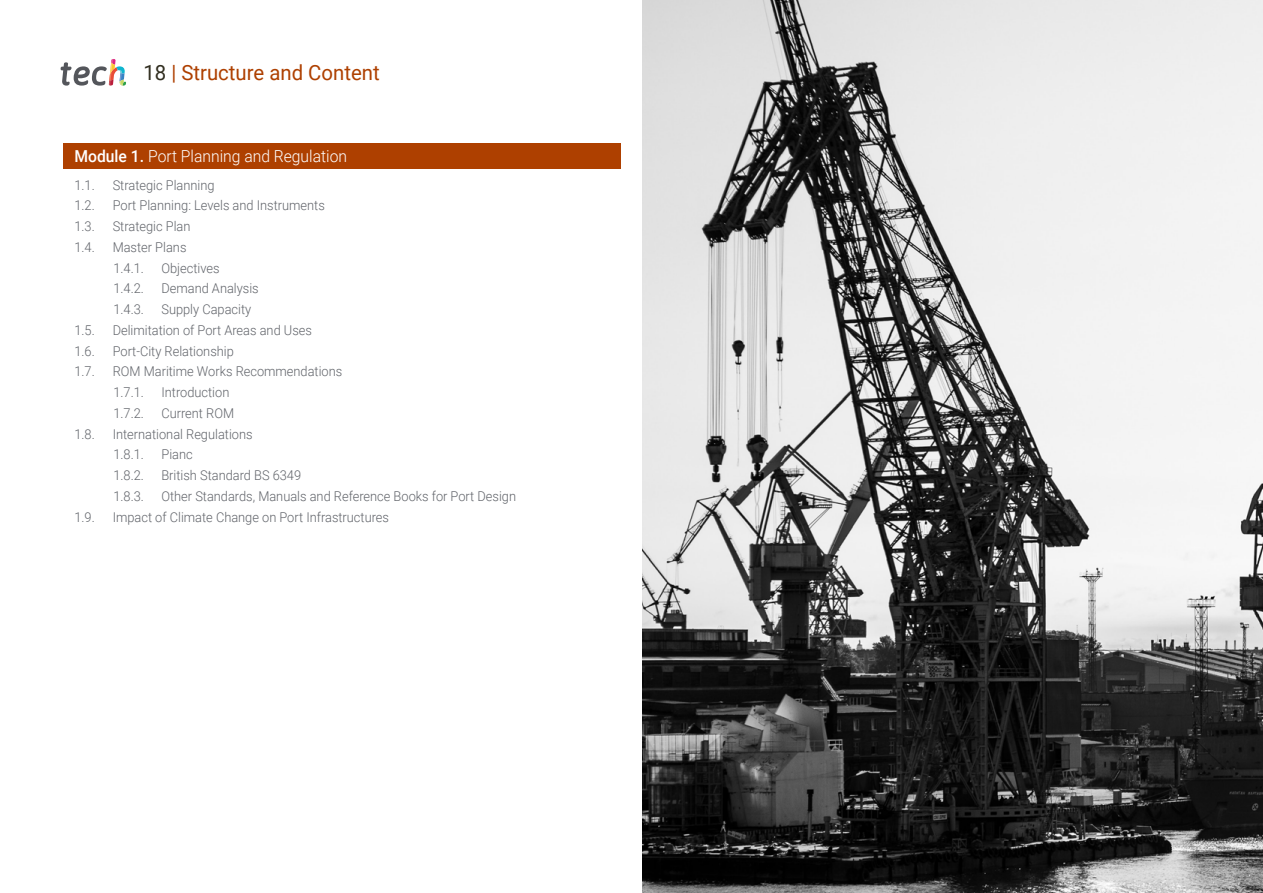
<style>
.page{position:relative;width:1263px;height:893px;background:#fff}
.page>*{position:absolute;margin:0;border:0;box-sizing:border-box;transform-origin:0 0}
.t1{font:21px "Roboto";color:#ae4000}
.t2{font:300 16.5px "Roboto";color:#fff;scale:.95 1}
.t3{font:300 13.5px/20.7px "Roboto";color:#61646a;scale:.95 1}
.s1{color:#312e20}
.s2{font-weight:500}
</style>
<div class="page">
<div style="left:63px;top:144px;width:558px;height:25px;background:#ae4000"></div>
<svg style="left:61px;top:59px;width:65px;height:27px"></svg>
<img style="left:642px;top:0;width:621px;height:893px">
<h1 class="t1" style="left:144px;top:57px;width:238px"><span class="s1">18</span> | Structure and Content</h1>
<p class="t2" style="left:74px;top:145px;width:289px"><span class="s2">Module 1.</span> Port Planning and Regulation</p>
<p class="t3" style="left:74px;top:174px;width:23px">1.1.</p>
<p class="t3" style="left:113px;top:174px;width:109px">Strategic Planning</p>
<p class="t3" style="left:74px;top:195px;width:23px">1.2.</p>
<p class="t3" style="left:113px;top:195px;width:225px">Port Planning: Levels and Instruments</p>
<p class="t3" style="left:74px;top:215px;width:23px">1.3.</p>
<p class="t3" style="left:113px;top:215px;width:83px">Strategic Plan</p>
<p class="t3" style="left:74px;top:236px;width:23px">1.4.</p>
<p class="t3" style="left:113px;top:236px;width:79px">Master Plans<br>1.4.1.</p>
<p class="t3" style="left:161px;top:257px;width:63px">Objectives</p>
<p class="t3" style="left:113px;top:278px;width:34px">1.4.2.</p>
<p class="t3" style="left:161px;top:278px;width:104px">Demand Analysis</p>
<p class="t3" style="left:113px;top:298px;width:34px">1.4.3.</p>
<p class="t3" style="left:161px;top:298px;width:96px">Supply Capacity</p>
<p class="t3" style="left:74px;top:319px;width:23px">1.5.</p>
<p class="t3" style="left:113px;top:319px;width:211px">Delimitation of Port Areas and Uses</p>
<p class="t3" style="left:74px;top:340px;width:23px">1.6.</p>
<p class="t3" style="left:113px;top:340px;width:129px">Port-City Relationship</p>
<p class="t3" style="left:74px;top:361px;width:23px">1.7.</p>
<p class="t3" style="left:113px;top:361px;width:243px">ROM Maritime Works Recommendations<br>1.7.1.</p>
<p class="t3" style="left:161px;top:381px;width:73px">Introduction</p>
<p class="t3" style="left:113px;top:402px;width:34px">1.7.2.</p>
<p class="t3" style="left:161px;top:402px;width:78px">Current ROM</p>
<p class="t3" style="left:74px;top:423px;width:23px">1.8.</p>
<p class="t3" style="left:113px;top:423px;width:149px">International Regulations<br>1.8.1.</p>
<p class="t3" style="left:161px;top:444px;width:34px">Pianc</p>
<p class="t3" style="left:113px;top:464px;width:34px">1.8.2.</p>
<p class="t3" style="left:161px;top:464px;width:149px">British Standard BS 6349</p>
<p class="t3" style="left:113px;top:485px;width:34px">1.8.3.</p>
<p class="t3" style="left:161px;top:485px;width:375px">Other Standards, Manuals and Reference Books for Port Design</p>
<p class="t3" style="left:74px;top:506px;width:23px">1.9.</p>
<p class="t3" style="left:113px;top:506px;width:292px">Impact of Climate Change on Port Infrastructures</p>
</div>
